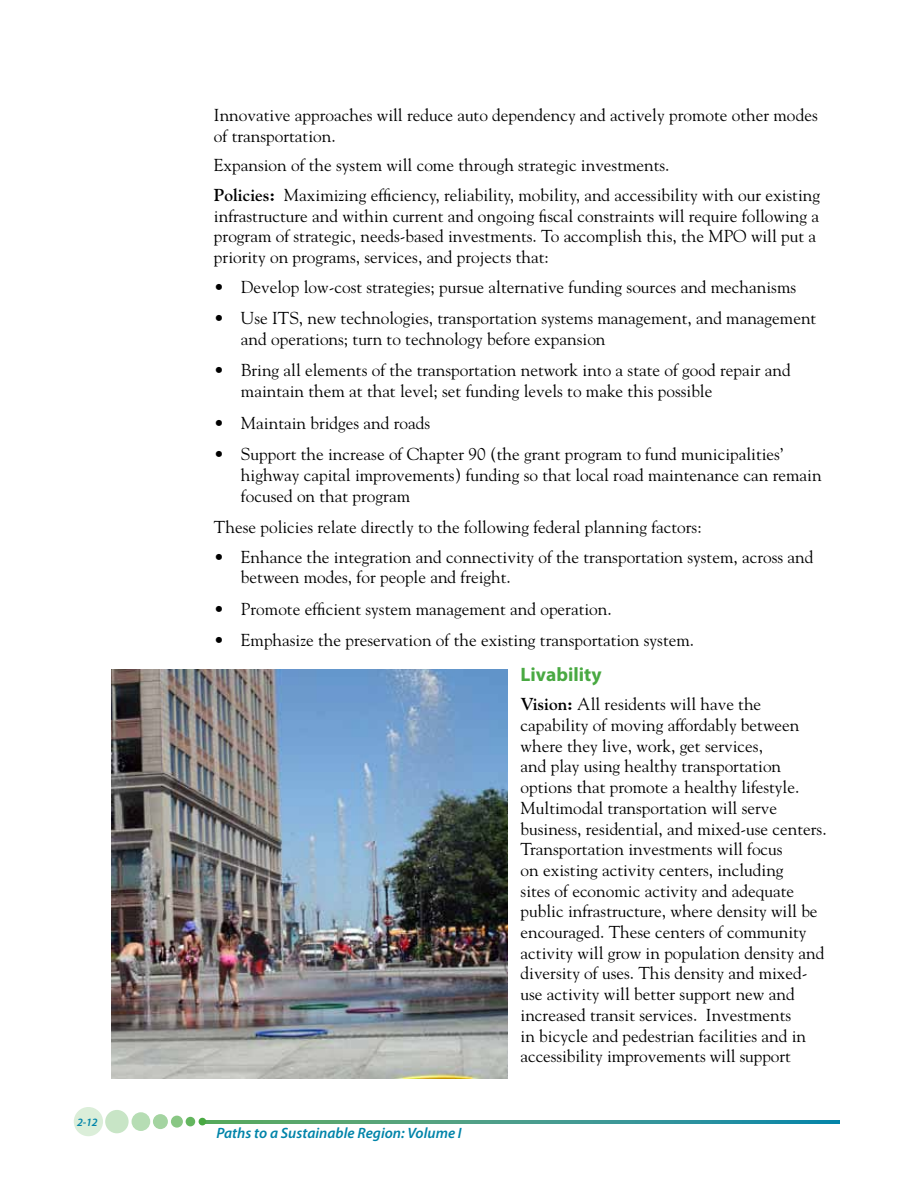
<style>
.page{position:relative;width:918px;height:1188px;background:#fff}
.page>*{position:absolute;margin:0;border:0;box-sizing:border-box;transform-origin:0 0}
.t1{font:700 19.5px "Myriad Pro";color:#49a942}
.t2{font:17.25px/20.7px "Goudy Std";color:#000}
.t3{font:italic 600 15px "Myriad Pro";color:#0084a9}
.t4{font:italic 600 11.25px "Myriad Pro";color:#0084a9}
.s1{font-weight:700}
</style>
<div class="page">
<svg style="left:206px;top:1120px;width:634px;height:3px;background:#409b89"></svg>
<div style="left:74px;top:1107px;width:29px;height:29px;background:#dbeed9;border-radius:50%"></div>
<div style="left:105px;top:1110px;width:24px;height:23px;background:#c8e5c6;border-radius:50%"></div>
<div style="left:132px;top:1112px;width:18px;height:19px;background:#b6ddb4;border-radius:50%"></div>
<div style="left:153px;top:1114px;width:15px;height:15px;background:#a4d4a1;border-radius:50%"></div>
<div style="left:171px;top:1116px;width:12px;height:12px;background:#89c784;border-radius:50%"></div>
<div style="left:186px;top:1117px;width:9px;height:9px;background:#64b65f;border-radius:50%"></div>
<div style="left:199px;top:1118px;width:7px;height:7px;background:#49a942;border-radius:50%"></div>
<img style="left:111px;top:670px;width:396px;height:408px">
<p class="t4" style="left:77px;top:1115px;width:22px">2-12</p>
<p class="t2" style="left:214px;top:104px;width:605px">Innovative approaches will reduce auto dependency and actively promote other modes of transportation.</p>
<p class="t2" style="left:214px;top:150px;width:608px;line-height:29.7px">Expansion of the system will come through strategic investments.<br><span class="s1">Policies:</span> Maximizing efficiency, reliability, mobility, and accessibility with our existing</p>
<p class="t2" style="left:214px;top:205px;width:607px">infrastructure and within current and ongoing fiscal constraints will require following a program of strategic, needs-based investments. To accomplish this, the MPO will put a priority on programs, services, and projects that:</p>
<p class="t2" style="left:214px;top:276px;width:584px">• Develop low-cost strategies; pursue alternative funding sources and mechanisms</p>
<p class="t2" style="left:241px;top:308px;width:577px;text-indent:-27px">• Use ITS, new technologies, transportation systems management, and management and operations; turn to technology before expansion</p>
<p class="t2" style="left:241px;top:360px;width:551px;text-indent:-27px">• Bring all elements of the transportation network into a state of good repair and maintain them at that level; set funding levels to make this possible</p>
<p class="t2" style="left:214px;top:412px;width:218px">• Maintain bridges and roads</p>
<p class="t2" style="left:241px;top:444px;width:582px;text-indent:-27px">• Support the increase of Chapter 90 (the grant program to fund municipalities’ highway capital improvements) funding so that local road maintenance can remain focused on that program</p>
<p class="t2" style="left:214px;top:517px;width:489px">These policies relate directly to the following federal planning factors:</p>
<p class="t2" style="left:241px;top:546px;width:574px;text-indent:-27px">• Enhance the integration and connectivity of the transportation system, across and between modes, for people and freight.</p>
<p class="t2" style="left:214px;top:598px;width:399px">• Promote efficient system management and operation.</p>
<p class="t2" style="left:214px;top:630px;width:482px">• Emphasize the preservation of the existing transportation system.</p>
<p class="t1" style="left:521px;top:661px;width:82px">Livability</p>
<p class="t2" style="left:521px;top:694px;width:308px"><span class="s1">Vision:</span> All residents will have the capability of moving affordably between where they live, work, get services,<br>and play using healthy transportation options that promote a healthy lifestyle.<br>Multimodal transportation will serve business, residential, and mixed-use centers.<br>Transportation investments will focus<br>on existing activity centers, including<br>sites of economic activity and adequate public infrastructure, where density will be encouraged. These centers of community activity will grow in population density and diversity of uses. This density and mixed&shy;use activity will better support new and increased transit services. Investments<br>in bicycle and pedestrian facilities and in accessibility improvements will support</p>
<p class="t3" style="left:216px;top:1124px;width:247px">Paths to a Sustainable Region: Volume I</p>
</div>
